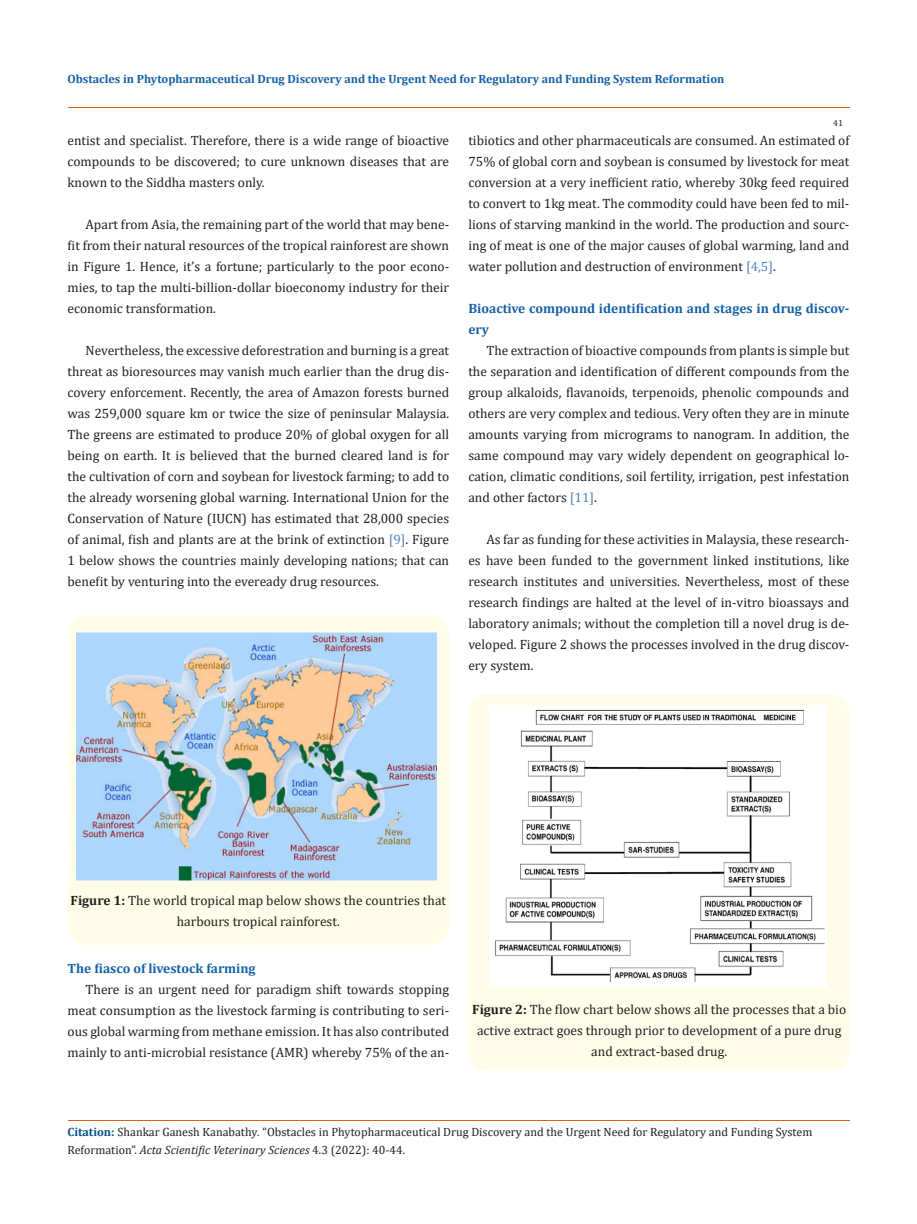
<style>
.page{position:relative;width:917px;height:1224px;background:#fff}
.page>*{position:absolute;margin:0;border:0;box-sizing:border-box;transform-origin:0 0}
.List_Paragraph{font:13.5px/21px "Cambria";color:#231f20;text-align:justify}
.Annotation_text{font:13.5px/21px "Cambria";color:#231f20;text-align:center}
.t1{font:700 13.5px/21px "Cambria";color:#1560a6}
.t2{font:12px/18px "Cambria";color:#231f20}
.t3{font:700 12px "Cambria";color:#1560a6}
.t4{font:9px "Cambria";color:#231f20}
.s1{color:#4f81bd}
.s2{font-weight:700}
.s3{font-weight:700;color:#035089}
.s4{font-style:italic}
</style>
<div class="page">
<div style="left:68px;top:615px;width:381px;height:330px;background:#fffde9;border-radius:18px"></div>
<img style="left:76px;top:632px;width:360px;height:248px">
<div style="left:468px;top:694px;width:381px;height:376px;background:#fffde9;border-radius:18px"></div>
<img style="left:489px;top:706px;width:337px;height:281px">
<hr style="left:68px;top:108px;width:781px;height:1px;background:#e05d1a">
<hr style="left:68px;top:1120px;width:781px;height:1px;background:#e05d1a">
<p class="t3" style="left:68px;top:70px;width:658px">Obstacles in Phytopharmaceutical Drug Discovery and the Urgent Need for Regulatory and Funding System Reformation</p>
<p class="t4" style="left:833px;top:118px;width:11px">41</p>
<p class="List_Paragraph" style="left:68px;top:130px;width:383px">entist and specialist. Therefore, there is a wide range of bioactive compounds to be discovered; to cure unknown diseases that are known to the Siddha masters only.</p>
<p class="List_Paragraph" style="left:68px;top:214px;width:383px;text-indent:18px">Apart from Asia, the remaining part of the world that may bene&shy;fit from their natural resources of the tropical rainforest are shown in Figure 1. Hence, it’s a fortune; particularly to the poor econo&shy;mies, to tap the multi-billion-dollar bioeconomy industry for their economic transformation.</p>
<p class="List_Paragraph" style="left:68px;top:340px;width:383px;text-indent:18px">Nevertheless, the excessive deforestration and burning is a great threat as bioresources may vanish much earlier than the drug dis&shy;covery enforcement. Recently, the area of Amazon forests burned was 259,000 square km or twice the size of peninsular Malaysia.<br>The greens are estimated to produce 20% of global oxygen for all being on earth. It is believed that the burned cleared land is for the cultivation of corn and soybean for livestock farming; to add to the already worsening global warning. International Union for the Conservation of Nature (IUCN) has estimated that 28,000 species of animal, fish and plants are at the brink of extinction <span class="s1">[9]</span>. Figure 1 below shows the countries mainly developing nations; that can benefit by venturing into the eveready drug resources.</p>
<p class="List_Paragraph" style="left:468px;top:130px;width:382px">tibiotics and other pharmaceuticals are consumed. An estimated of 75% of global corn and soybean is consumed by livestock for meat conversion at a very inefficient ratio, whereby 30kg feed required to convert to 1kg meat. The commodity could have been fed to mil&shy;lions of starving mankind in the world. The production and sourc&shy;ing of meat is one of the major causes of global warming, land and water pollution and destruction of environment <span class="s1">[4,5]</span>.</p>
<p class="t1" style="left:468px;top:298px;width:382px">Bioactive compound identification and stages in drug discov&shy;ery</p>
<p class="List_Paragraph" style="left:468px;top:340px;width:382px;text-indent:18px">The extraction of bioactive compounds from plants is simple but the separation and identification of different compounds from the group alkaloids, flavanoids, terpenoids, phenolic compounds and others are very complex and tedious. Very often they are in minute amounts varying from micrograms to nanogram. In addition, the same compound may vary widely dependent on geographical lo&shy;cation, climatic conditions, soil fertility, irrigation, pest infestation and other factors <span class="s1">[11]</span>.</p>
<p class="List_Paragraph" style="left:468px;top:529px;width:382px;text-indent:18px">As far as funding for these activities in Malaysia, these research&shy;es have been funded to the government linked institutions, like research institutes and universities. Nevertheless, most of these research findings are halted at the level of in-vitro bioassays and laboratory animals; without the completion till a novel drug is de&shy;veloped. Figure 2 shows the processes involved in the drug discov&shy;ery system.</p>
<p class="Annotation_text" style="left:71px;top:890px;width:377px"><span class="s2">Figure 1:</span> The world tropical map below shows the countries that harbours tropical rainforest.</p>
<p class="t1" style="left:68px;top:957px;width:190px">The fiasco of livestock farming</p>
<p class="List_Paragraph" style="left:68px;top:978px;width:383px;text-indent:18px">There is an urgent need for paradigm shift towards stopping meat consumption as the livestock farming is contributing to seri&shy;ous global warming from methane emission. It has also contributed mainly to anti-microbial resistance (AMR) whereby 75% of the an-</p>
<p class="Annotation_text" style="left:472px;top:999px;width:375px"><span class="s2">Figure 2:</span> The flow chart below shows all the processes that a bio active extract goes through prior to development of a pure drug and extract-based drug.</p>
<p class="t2" style="left:68px;top:1123px;width:746px"><span class="s3">Citation:</span> Shankar Ganesh Kanabathy<span class="s4">.</span> “Obstacles in Phytopharmaceutical Drug Discovery and the Urgent Need for Regulatory and Funding System<br>Reformation”. <span class="s4">Acta Scientific Veterinary Sciences</span> 4.3 (2022): 40-44.</p>
</div>
